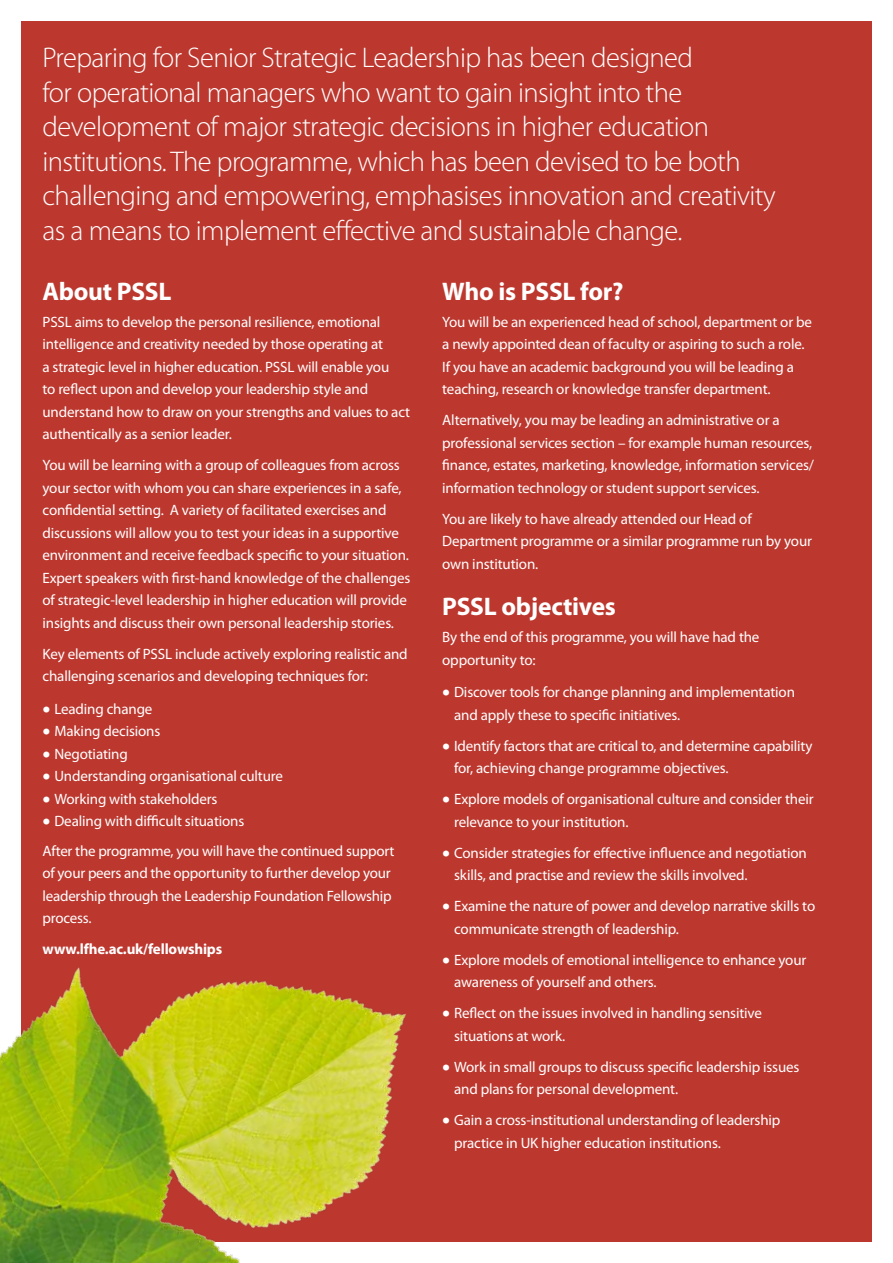
<style>
.page{position:relative;width:893px;height:1263px;background:#fff}
.page>*{position:absolute;margin:0;border:0;box-sizing:border-box;transform-origin:0 0}
.t1{font:300 28.5px/34.5px "Myriad Pro";letter-spacing:-.02em;color:#fff}
.t2{font:700 25.5px "Myriad Pro";letter-spacing:-.01em;color:#fff}
.t3{font:15px/22.5px "Myriad Pro";letter-spacing:-.01em;color:#fff}
.t4{font:700 15px "Myriad Pro";letter-spacing:-.01em;color:#fff}
.s1{font-size:28.5px}
</style>
<div class="page">
<div style="left:21px;top:21px;width:851px;height:1221px;background:#bc382f"></div>
<img style="left:0;top:967px;width:406px;height:296px">
<p class="t1" style="left:43px;top:41px;width:735px">Preparing for Senior Strategic Leadership has been designed<br>for operational managers who want to gain insight into the development of major strategic decisions in higher education institutions. The programme, which has been devised to be both challenging and empowering, emphasises innovation and creativity as a means to implement effective and sustainable change.</p>
<h2 class="t2" style="left:43px;top:277px;width:131px">About PSSL</h2>
<h2 class="t2" style="left:442px;top:277px;width:183px">Who is PSSL for?</h2>
<p class="t3" style="left:43px;top:310px;width:369px">PSSL aims to develop the personal resilience, emotional intelligence and creativity needed by those operating at<br>a strategic level in higher education. PSSL will enable you<br>to reflect upon and develop your leadership style and understand how to draw on your strengths and values to act authentically as a senior leader.</p>
<p class="t3" style="left:43px;top:454px;width:369px">You will be learning with a group of colleagues from across your sector with whom you can share experiences in a safe, confidential setting. A variety of facilitated exercises and discussions will allow you to test your ideas in a supportive environment and receive feedback specific to your situation.<br>Expert speakers with first-hand knowledge of the challenges of strategic-level leadership in higher education will provide insights and discuss their own personal leadership stories.</p>
<p class="t3" style="left:43px;top:642px;width:367px">Key elements of PSSL include actively exploring realistic and challenging scenarios and developing techniques for:</p>
<p class="t3" style="left:43px;top:697px;width:111px"><span class="s1">•</span> Leading change</p>
<p class="t3" style="left:43px;top:720px;width:119px"><span class="s1">•</span> Making decisions</p>
<p class="t3" style="left:43px;top:742px;width:87px"><span class="s1">•</span> Negotiating</p>
<p class="t3" style="left:43px;top:765px;width:242px"><span class="s1">•</span> Understanding organisational culture</p>
<p class="t3" style="left:43px;top:787px;width:177px"><span class="s1">•</span> Working with stakeholders</p>
<p class="t3" style="left:43px;top:806px;width:353px;line-height:29.5px"><span class="s1">•</span> Dealing with difficult situations<br>After the programme, you will have the continued support</p>
<p class="t3" style="left:43px;top:862px;width:351px;text-align:justify">of your peers and the opportunity to further develop your leadership through the Leadership Foundation Fellowship process.</p>
<p class="t4" style="left:43px;top:941px;width:181px">www.lfhe.ac.uk/fellowships</p>
<p class="t3" style="left:442px;top:310px;width:371px">You will be an experienced head of school, department or be a newly appointed dean of faculty or aspiring to such a role.<br>If you have an academic background you will be leading a teaching, research or knowledge transfer department.</p>
<p class="t3" style="left:442px;top:409px;width:373px">Alternatively, you may be leading an administrative or a professional services section – for example human resources, finance, estates, marketing, knowledge, information services/ information technology or student support services.</p>
<p class="t3" style="left:442px;top:507px;width:371px">You are likely to have already attended our Head of<br>Department programme or a similar programme run by your own institution.</p>
<h2 class="t2" style="left:442px;top:592px;width:175px">PSSL objectives</h2>
<p class="t3" style="left:442px;top:626px;width:319px">By the end of this programme, you will have had the opportunity to:</p>
<p class="t3" style="left:454px;top:681px;width:342px;text-indent:-12px"><span class="s1">•</span> Discover tools for change planning and implementation and apply these to specific initiatives.</p>
<p class="t3" style="left:454px;top:735px;width:360px;text-indent:-12px"><span class="s1">•</span> Identify factors that are critical to, and determine capability for, achieving change programme objectives.</p>
<p class="t3" style="left:454px;top:788px;width:361px;text-indent:-12px"><span class="s1">•</span> Explore models of organisational culture and consider their relevance to your institution.</p>
<p class="t3" style="left:454px;top:842px;width:354px;text-indent:-12px"><span class="s1">•</span> Consider strategies for effective influence and negotiation skills, and practise and review the skills involved.</p>
<p class="t3" style="left:454px;top:895px;width:363px;text-indent:-12px"><span class="s1">•</span> Examine the nature of power and develop narrative skills to communicate strength of leadership.</p>
<p class="t3" style="left:454px;top:949px;width:354px;text-indent:-12px"><span class="s1">•</span> Explore models of emotional intelligence to enhance your awareness of yourself and others.</p>
<p class="t3" style="left:454px;top:1002px;width:309px;text-indent:-12px"><span class="s1">•</span> Reflect on the issues involved in handling sensitive situations at work.</p>
<p class="t3" style="left:454px;top:1056px;width:347px;text-indent:-12px"><span class="s1">•</span> Work in small groups to discuss specific leadership issues and plans for personal development.</p>
<p class="t3" style="left:454px;top:1109px;width:328px;text-indent:-12px"><span class="s1">•</span> Gain a cross-institutional understanding of leadership practice in UK higher education institutions.</p>
</div>
